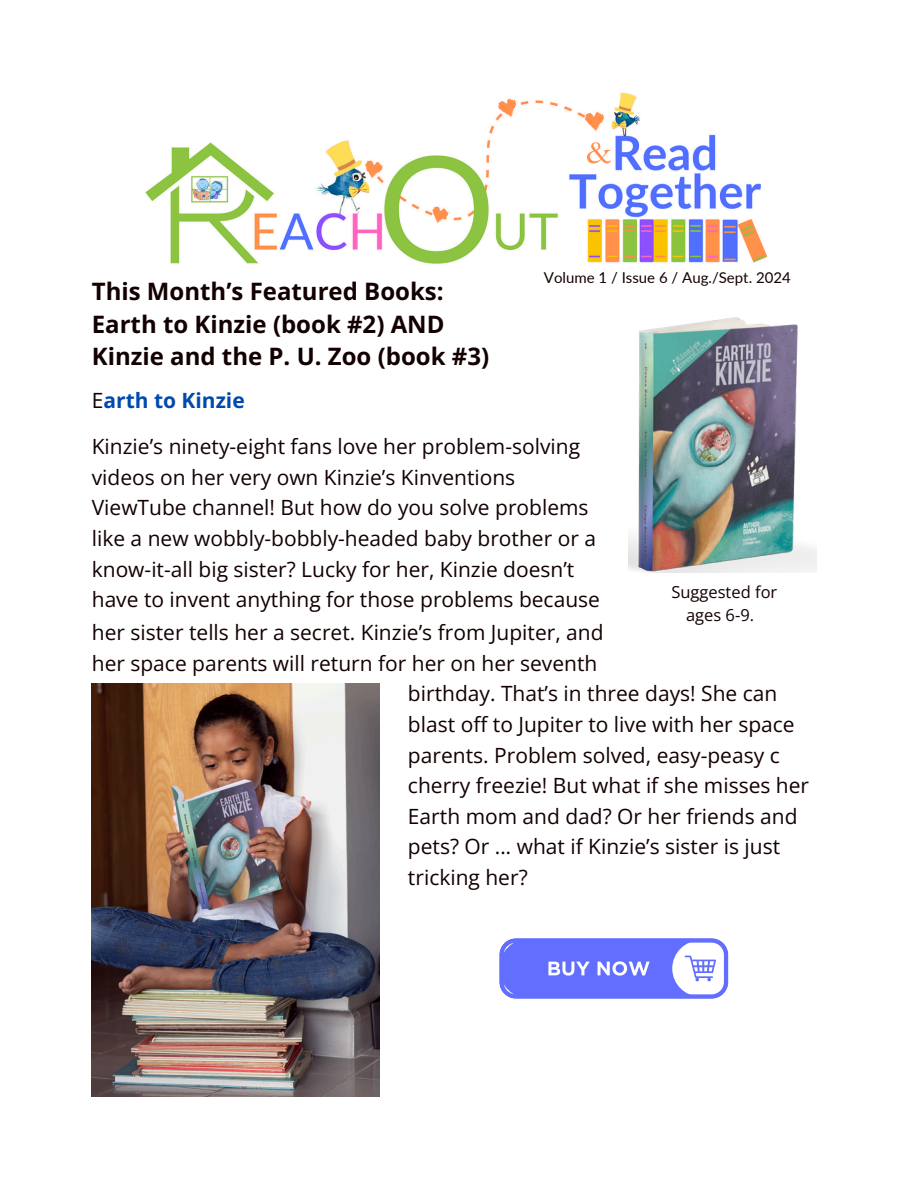
<style>
.page{position:relative;width:918px;height:1188px;background:#fff}
.page>*{position:absolute;margin:0;border:0;box-sizing:border-box;transform-origin:0 0}
.t1{font:700 24px/32.7px "Open Sans";color:#130000}
.t2{font:21px/30.6px "Open Sans";color:#130000}
.t3{font:700 21px "Open Sans";color:#004aad}
.t4{font:16.5px/22.5px "Open Sans";color:#130000;text-align:center}
.t5{font:15px "Lato";color:#130000}
.s1{font-weight:400;color:#130000}
</style>
<div class="page">
<img style="left:145px;top:92px;width:623px;height:172px">
<svg style="left:499px;top:938px;width:229px;height:61px"></svg>
<img style="left:92px;top:683px;width:288px;height:413px">
<img style="left:628px;top:317px;width:188px;height:255px">
<h2 class="t1" style="left:92px;top:274px;width:399px">This Month’s Featured Books:<br>Earth to Kinzie (book #2) AND<br>Kinzie and the P. U. Zoo (book #3)</h2>
<h2 class="t5" style="left:544px;top:269px;width:248px">Volume 1 / Issue 6 / Aug./Sept. 2024</h2>
<p class="t3" style="left:92px;top:385px;width:154px"><span class="s1">E</span>arth to Kinzie</p>
<h2 class="t2" style="left:92px;top:431px;width:510px">Kinzie’s ninety-eight fans love her problem-solving videos on her very own Kinzie’s Kinventions ViewTube channel! But how do you solve problems like a new wobbly-bobbly-headed baby brother or a know-it-all big sister? Lucky for her, Kinzie doesn’t have to invent anything for those problems because</h2>
<p class="t4" style="left:671px;top:581px;width:107px">Suggested for ages 6-9.</p>
<p class="t2" style="left:92px;top:617px;width:513px">her sister tells her a secret. Kinzie’s from Jupiter, and</p>
<p class="t2" style="left:92px;top:647px;width:507px">her space parents will return for her on her seventh</p>
<p class="t2" style="left:408px;top:678px;width:371px">birthday. That’s in three days! She can</p>
<p class="t2" style="left:408px;top:708px;width:388px">blast off to Jupiter to live with her space</p>
<p class="t2" style="left:408px;top:739px;width:373px">parents. Problem solved, easy-peasy c</p>
<p class="t2" style="left:408px;top:770px;width:403px">cherry freezie! But what if she misses her</p>
<p class="t2" style="left:408px;top:800px;width:391px">Earth mom and dad? Or her friends and</p>
<p class="t2" style="left:408px;top:831px;width:374px">pets? Or … what if Kinzie’s sister is just</p>
<p class="t2" style="left:408px;top:862px;width:121px">tricking her?</p>
</div>
